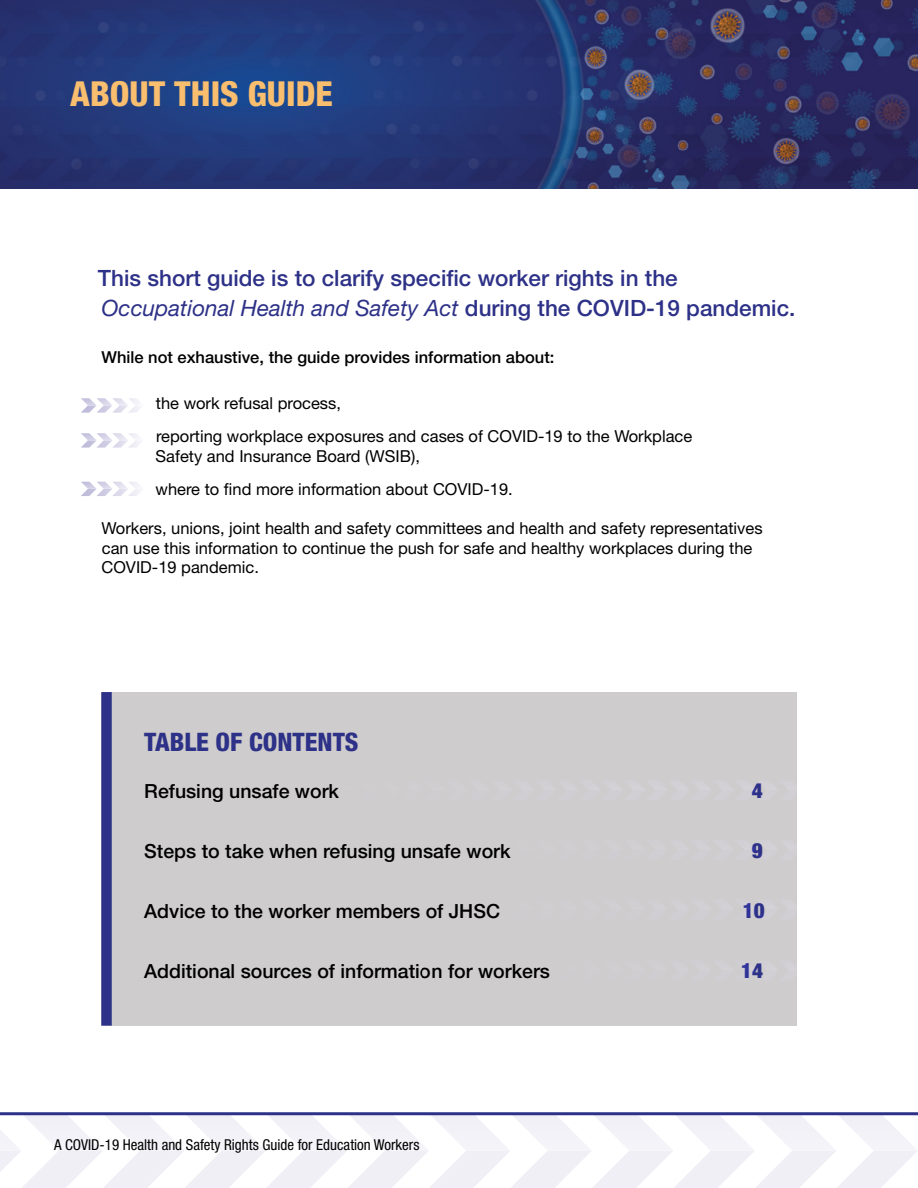
<style>
.page{position:relative;width:918px;height:1188px;background:#fff}
.page>*{position:absolute;margin:0;border:0;box-sizing:border-box;transform-origin:0 0}
.t1{font:800 condensed 34.5px "Helvetica Neue LT Std";color:#f9be6e}
.t2{font:800 condensed 25.5px "Helvetica Neue LT Std";color:#2d3187}
.t3{font:500 22.5px/30px "Helvetica Neue LT Std";color:#2d3187}
.t4{font:900 condensed 21px "Helvetica Neue LT Std";color:#2d3187}
.t5{font:500 19.5px "Helvetica Neue LT Std";color:#000}
.t6{font:16.5px/33px "Helvetica Neue LT Std";color:#000}
.t7{font:500 16.5px "Helvetica Neue LT Std";color:#000}
.t8{font:condensed 15px "Helvetica Neue LT Std";color:#000}
.s1{font-weight:400;font-style:italic}
</style>
<div class="page">
<svg style="left:0;top:1115px;width:918px;height:73px"></svg>
<img style="left:0;top:0;width:918px;height:189px">
<div style="left:111px;top:692px;width:685px;height:334px;background:#cecccc"></div>
<div style="left:101px;top:692px;width:11px;height:334px;background:#2d3187"></div>
<svg style="left:685px;top:789px;width:111px;height:1px"></svg>
<svg style="left:81px;top:398px;width:58px;height:15px"></svg>
<svg style="left:81px;top:482px;width:58px;height:14px"></svg>
<svg style="left:81px;top:433px;width:58px;height:15px"></svg>
<hr style="left:0;top:1112px;width:918px;height:3px;background:#2d3187">
<h1 class="t1" style="left:70px;top:72px;width:264px">ABOUT THIS GUIDE</h1>
<h3 class="t3" style="left:98px;top:263px;width:699px">This short guide is to clarify specific worker rights in the<br><span class="s1">Occupational Health and Safety Act</span> during the COVID-19 pandemic.</h3>
<p class="t7" style="left:101px;top:347px;width:454px">While not exhaustive, the guide provides information about:</p>
<p class="t6" style="left:156px;top:386px;width:538px">the work refusal process,<br>reporting workplace exposures and cases of COVID-19 to the Workplace</p>
<p class="t6" style="left:156px;top:439px;width:359px">Safety and Insurance Board (WSIB),<br>where to find more information about COVID-19.</p>
<p class="t6" style="left:102px;top:518px;width:663px;line-height:19.5px">Workers, unions, joint health and safety committees and health and safety representatives can use this information to continue the push for safe and healthy workplaces during the<br>COVID-19 pandemic.</p>
<h2 class="t2" style="left:144px;top:726px;width:216px">TABLE OF CONTENTS</h2>
<p class="t5" style="left:144px;top:779px;width:196px">Refusing unsafe work</p>
<p class="t4" style="left:752px;top:777px;width:12px">4</p>
<p class="t5" style="left:144px;top:839px;width:368px">Steps to take when refusing unsafe work</p>
<p class="t4" style="left:752px;top:837px;width:12px">9</p>
<p class="t5" style="left:144px;top:899px;width:357px">Advice to the worker members of JHSC</p>
<p class="t4" style="left:743px;top:897px;width:23px">10</p>
<p class="t5" style="left:144px;top:959px;width:407px">Additional sources of information for workers</p>
<p class="t4" style="left:741px;top:957px;width:23px">14</p>
<p class="t8" style="left:54px;top:1136px;width:367px">A COVID-19 Health and Safety Rights Guide for Education Workers</p>
</div>
